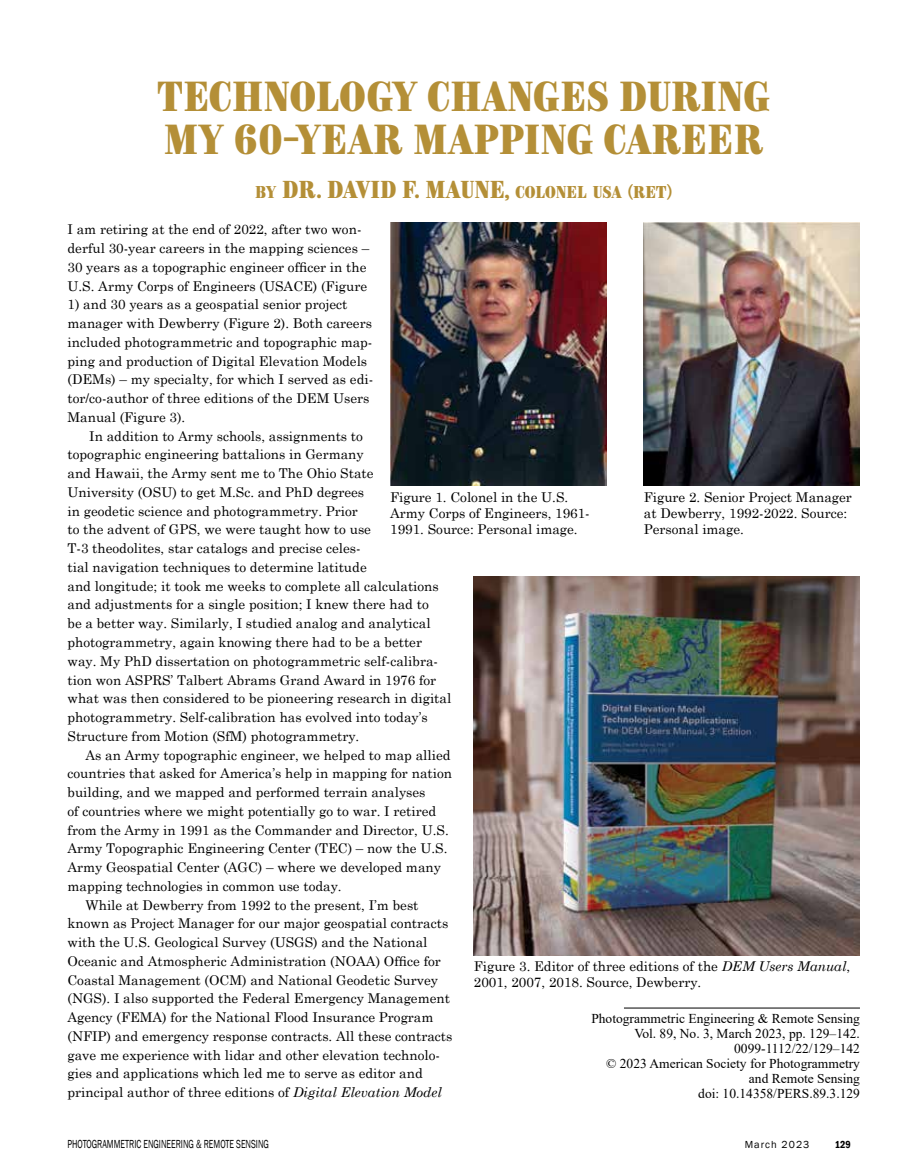
<style>
.page{position:relative;width:905px;height:1175px;background:#fff}
.page>*{position:absolute;margin:0;border:0;box-sizing:border-box;transform-origin:0 0}
.t1{font:36px/43.2px "Brim Narrow Face";color:#b48f37}
.t2{font:21px "Brim Narrow Face";color:#b48f37}
.t3{font:13.5px/18.8px "Century Schoolbook";color:#000}
.t4{font:13.5px/15px "Times New Roman";color:#000;text-align:right}
.t5{font:12px "Franklin Gothic";color:#000;scale:.7 1}
.t6{font:10.5px "Franklin Gothic";letter-spacing:.1em;color:#000}
.t7{font:10.5px "Franklin Gothic";color:#000}
.t8{font:600 condensed 10.5px "Franklin Gothic";color:#000}
.s1{font-size:14.7px}
.s2{font-size:15px}
.s3{font-style:italic}
</style>
<div class="page">
<img style="left:474px;top:576px;width:386px;height:379px">
<img style="left:390px;top:222px;width:216px;height:264px">
<img style="left:644px;top:222px;width:216px;height:264px">
<hr style="left:624px;top:1007px;width:236px;height:1px;background:#000">
<h1 class="t1" style="left:157px;top:75px;width:615px">TECHNOLOGY CHANGES DURING<br>MY 60-YEAR MAPPING CAREER</h1>
<h2 class="t2" style="left:255px;top:175px;width:418px"><span class="s1">BY</span> DR. DAVID F. MAUNE, <span class="s1">COLONEL USA</span> <span class="s2">(</span><span class="s1">RET</span><span class="s2">)</span></h2>
<p class="t3" style="left:68px;top:219px;width:303px">I am retiring at the end of 2022, after two won&shy;derful 30-year careers in the mapping sciences – 30 years as a topographic engineer officer in the U.S. Army Corps of Engineers (USACE) (Figure</p>
<p class="t3" style="left:68px;top:294px;width:307px">1) and 30 years as a geospatial senior project manager with Dewberry (Figure 2). Both careers included photogrammetric and topographic map&shy;ping and production of Digital Elevation Models (DEMs) – my specialty, for which I served as edi&shy;tor/co-author of three editions of the DEM Users Manual (Figure 3).</p>
<p class="t3" style="left:68px;top:425px;width:385px;text-indent:22px">In addition to Army schools, assignments to<br>topographic engineering battalions in Germany<br>and Hawaii, the Army sent me to The Ohio State<br>University (OSU) to get M.Sc. and PhD degrees<br>in geodetic science and photogrammetry. Prior<br>to the advent of GPS, we were taught how to use<br>T-3 theodolites, star catalogs and precise celes-<br>tial navigation techniques to determine latitude<br>and longitude; it took me weeks to complete all calculations and adjustments for a single position; I knew there had to<br>be a better way. Similarly, I studied analog and analytical photogrammetry, again knowing there had to be a better way. My PhD dissertation on photogrammetric self-calibra&shy;tion won ASPRS’ Talbert Abrams Grand Award in 1976 for what was then considered to be pioneering research in digital photogrammetry. Self-calibration has evolved into today’s Structure from Motion (SfM) photogrammetry.</p>
<p class="t3" style="left:85px;top:744px;width:366px">As an Army topographic engineer, we helped to map allied</p>
<p class="t3" style="left:68px;top:763px;width:386px">countries that asked for America’s help in mapping for nation</p>
<p class="t3" style="left:68px;top:781px;width:359px">building, and we mapped and performed terrain analyses</p>
<p class="t3" style="left:68px;top:800px;width:370px">of countries where we might potentially go to war. I retired</p>
<p class="t3" style="left:68px;top:819px;width:383px">from the Army in 1991 as the Commander and Director, U.S.</p>
<p class="t3" style="left:68px;top:838px;width:381px">Army Topographic Engineering Center (TEC) – now the U.S.</p>
<p class="t3" style="left:68px;top:856px;width:375px">Army Geospatial Center (AGC) – where we developed many</p>
<p class="t3" style="left:68px;top:875px;width:276px">mapping technologies in common use today.</p>
<p class="t3" style="left:85px;top:894px;width:334px">While at Dewberry from 1992 to the present, I’m best</p>
<p class="t3" style="left:68px;top:913px;width:382px">known as Project Manager for our major geospatial contracts</p>
<p class="t3" style="left:68px;top:931px;width:361px">with the U.S. Geological Survey (USGS) and the National</p>
<p class="t3" style="left:68px;top:950px;width:375px">Oceanic and Atmospheric Administration (NOAA) Office for</p>
<p class="t3" style="left:68px;top:969px;width:372px">Coastal Management (OCM) and National Geodetic Survey</p>
<p class="t3" style="left:68px;top:988px;width:384px">(NGS). I also supported the Federal Emergency Management</p>
<p class="t3" style="left:68px;top:1006px;width:367px">Agency (FEMA) for the National Flood Insurance Program</p>
<p class="t3" style="left:68px;top:1025px;width:386px">(NFIP) and emergency response contracts. All these contracts</p>
<p class="t3" style="left:68px;top:1044px;width:374px">gave me experience with lidar and other elevation technolo-</p>
<p class="t3" style="left:68px;top:1063px;width:357px">gies and applications which led me to serve as editor and</p>
<p class="t3" style="left:68px;top:1081px;width:376px">principal author of three editions of <span class="s3">Digital Elevation Model</span></p>
<p class="t3" style="left:390px;top:488px;width:201px;line-height:16.2px">Figure 1. Colonel in the U.S.<br>Army Corps of Engineers, 1961-<br>1991. Source: Personal image.</p>
<p class="t3" style="left:644px;top:488px;width:210px;line-height:16.2px">Figure 2. Senior Project Manager at Dewberry, 1992-2022. Source:<br>Personal image.</p>
<p class="t3" style="left:474px;top:957px;width:378px;line-height:16.2px">Figure 3. Editor of three editions of the <span class="s3">DEM Users Manual</span>,<br>2001, 2007, 2018. Source, Dewberry.</p>
<p class="t4" style="left:591px;top:1011px;width:270px">Photogrammetric Engineering &amp; Remote Sensing Vol. 89, No. 3, March 2023, pp. 129–142.<br>0099-1112/22/129–142<br>© 2023 American Society for Photogrammetry and Remote Sensing<br>doi: 10.14358/PERS.89.3.129</p>
<p class="t5" style="left:69px;top:1135px;width:289px">PHOTOGRAMMETRIC ENGINEERING &amp; REMOTE SENSING</p>
<p class="t7" style="left:756px;top:1137px;width:57px">March 2023</p>
<p class="t8" style="left:836px;top:1136px;width:18px">129</p>
<p class="t5" style="left:68px;top:1136px;width:289px">PHOTOGRAMMETRIC ENGINEERING &amp; REMOTE SENSING</p>
<p class="t6" style="left:744px;top:1138px;width:66px">March 2023</p>
<p class="t8" style="left:834px;top:1137px;width:18px">129</p>
</div>
